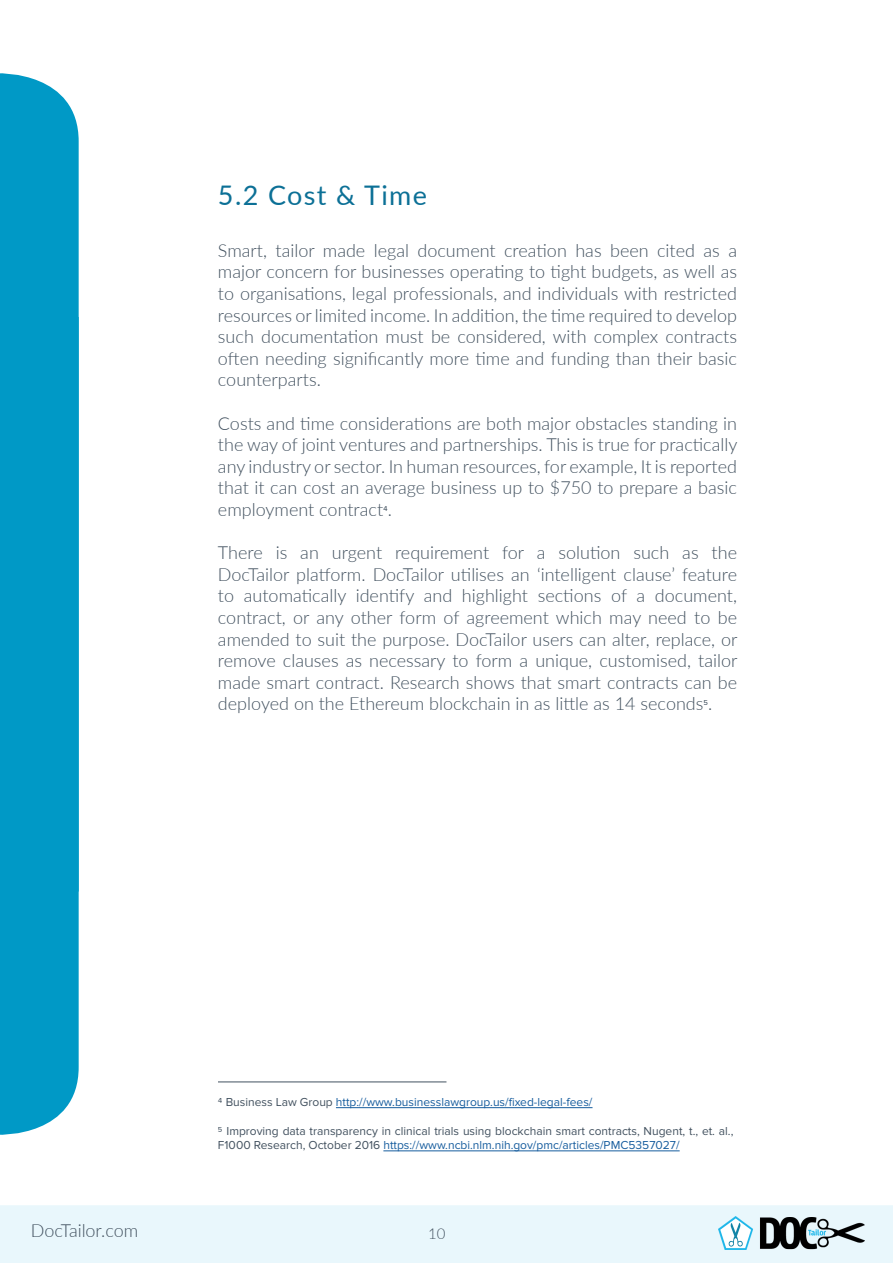
<style>
.page{position:relative;width:893px;height:1263px;background:#fff}
.page>*{position:absolute;margin:0;border:0;box-sizing:border-box;transform-origin:0 0}
.sottotitolo{font:27px "Lato";letter-spacing:.05em;color:#0c7096}
.t1{font:300 18px/21.6px "Lato";color:#42515f;text-align:justify}
.t2{font:300 15px "Lato";color:#42515f}
.t3{font:12px/14.4px "Proxima Nova";color:#42515f}
.t4{font:12px "Proxima Nova";color:#175d9e}
.s1{font-family:"Proxima Nova";font-weight:400;font-size:12px}
.s2{color:#42515f}
.s3{color:#175d9e}
</style>
<div class="page">
<div style="left:0;top:1205px;width:893px;height:58px;background:#e9f7fc"></div>
<div style="left:0;top:73px;width:79px;height:244px;background:#0099c6"></div>
<div style="left:0;top:317px;width:79px;height:818px;background:#0099c6"></div>
<img style="left:719px;top:1216px;width:145px;height:34px">
<hr style="left:218px;top:1081px;width:228px;height:1px;background:#42515f">
<hr style="left:336px;top:1107px;width:256px;height:1px;background:#175d9e">
<hr style="left:383px;top:1150px;width:297px;height:1px;background:#175d9e">
<p class="sottotitolo" style="left:218px;top:175px;width:210px">5.2 Cost &amp; Time</p>
<p class="t1" style="left:218px;top:239px;width:521px">Smart, tailor made legal document creation has been cited as a major concern for businesses operating to tight budgets, as well as to organisations, legal professionals, and individuals with restricted resources or limited income. In addition, the time required to develop such documentation must be considered, with complex contracts often needing significantly more time and funding than their basic counterparts.</p>
<p class="t1" style="left:218px;top:412px;width:521px">Costs and time considerations are both major obstacles standing in the way of joint ventures and partnerships. This is true for practically any industry or sector. In human resources, for example, It is reported that it can cost an average business up to $750 to prepare a basic employment contract<span class="s1">⁴</span>.</p>
<p class="t1" style="left:218px;top:541px;width:521px">There is an urgent requirement for a solution such as the DocTailor platform. DocTailor utilises an ‘intelligent clause’ feature to automatically identify and highlight sections of a document, contract, or any other form of agreement which may need to be amended to suit the purpose. DocTailor users can alter, replace, or remove clauses as necessary to form a unique, customised, tailor made smart contract. Research shows that smart contracts can be deployed on the Ethereum blockchain in as little as 14 seconds<span class="s1">⁵</span>.</p>
<p class="t4" style="left:218px;top:1095px;width:376px"><span class="s2">4 Business Law Group</span> http://www.businesslawgroup.us/fixed-legal-fees/</p>
<p class="t3" style="left:218px;top:1124px;width:517px">5 Improving data transparency in clinical trials using blockchain smart contracts, Nugent, t., et. al.,<br>F1000 Research, October 2016 <span class="s3">https://www.ncbi.nlm.nih.gov/pmc/articles/PMC5357027/</span></p>
<p class="t1" style="left:31px;top:1219px;width:109px">DocTailor.com</p>
<p class="t2" style="left:428px;top:1223px;width:19px">10</p>
</div>
